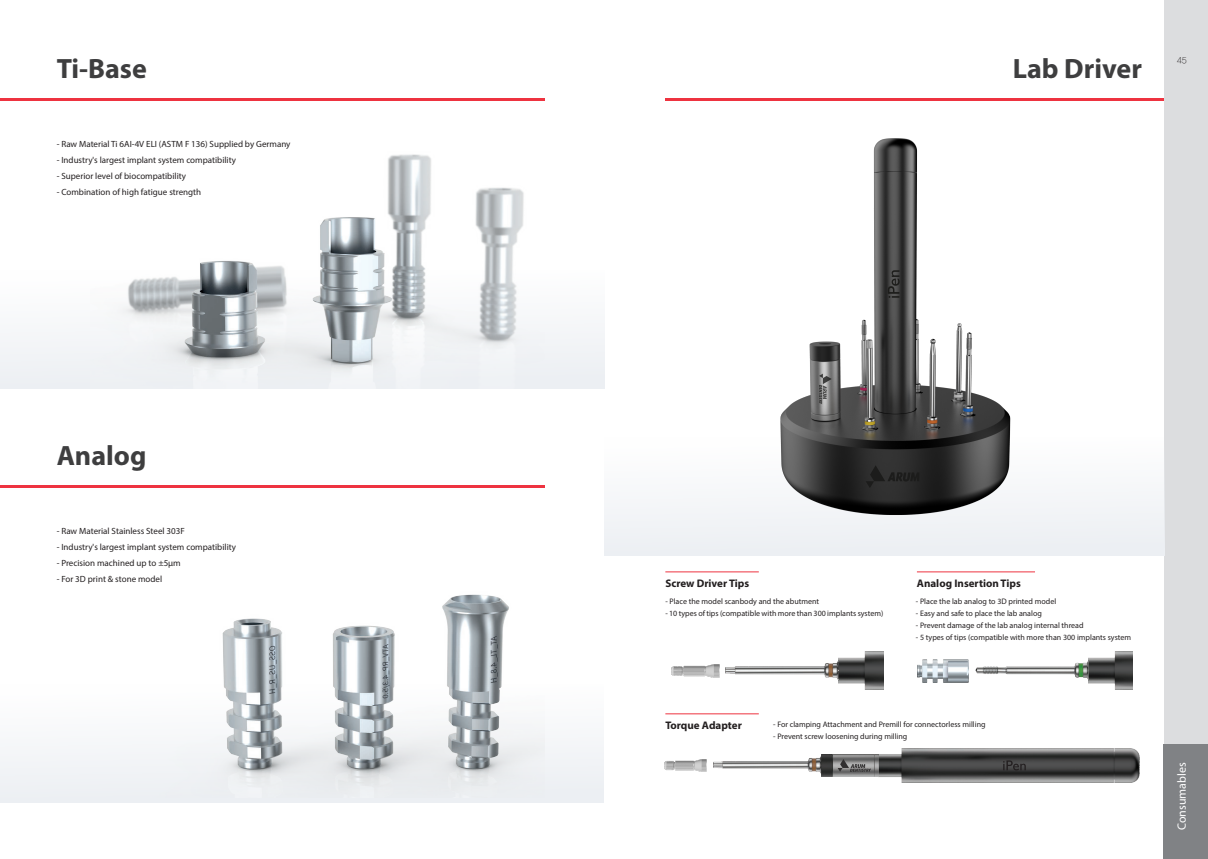
<style>
.page{position:relative;width:1208px;height:859px;background:#fff}
.page>*{position:absolute;margin:0;border:0;box-sizing:border-box;transform-origin:0 0}
.t1{font:700 28px "Myriad Pro";color:#3e3e3f}
.t2{font:12px "Myriad Pro";color:#fff}
.t3{font:700 11px "Myriad Pro";color:#231f20}
.t4{font:9px "Myriad Pro";color:#231f20}
.t5{font:9px "YDIYGO310";color:#353b40}
.t6{font:8px "Myriad Pro";color:#231f20}
</style>
<div class="page">
<div style="left:1164px;top:9px;width:44px;height:850px;background:#dcdddf"></div>
<div style="left:1163px;top:744px;width:45px;height:115px;background:#808285"></div>
<div style="left:0;top:270px;width:605px;height:118px;background:#f3f5f7"></div>
<hr style="left:0;top:98px;width:544px;height:3px;background:#ee3340">
<img style="left:128px;top:154px;width:396px;height:217px">
<div style="left:0;top:684px;width:604px;height:118px;background:#f5f6f8"></div>
<hr style="left:0;top:485px;width:544px;height:3px;background:#ee3340">
<img style="left:222px;top:594px;width:304px;height:204px">
<div style="left:604px;top:437px;width:560px;height:119px;background:#f3f4f7"></div>
<hr style="left:665px;top:98px;width:498px;height:3px;background:#ee3340">
<img style="left:780px;top:138px;width:231px;height:377px">
<img style="left:917px;top:659px;width:52px;height:23px">
<img style="left:671px;top:664px;width:48px;height:13px">
<img style="left:664px;top:760px;width:42px;height:11px">
<img style="left:838px;top:651px;width:45px;height:39px">
<img style="left:878px;top:748px;width:261px;height:34px">
<img style="left:1088px;top:651px;width:44px;height:39px">
<svg style="left:1003px;top:760px;width:22px;height:10px"></svg>
<img style="left:725px;top:662px;width:113px;height:17px">
<img style="left:713px;top:757px;width:108px;height:17px">
<img style="left:975px;top:662px;width:113px;height:17px">
<img style="left:821px;top:754px;width:57px;height:23px">
<svg style="left:837px;top:759px;width:34px;height:13px"></svg>
<hr style="left:665px;top:713px;width:94px;height:1px;background:#ee3340">
<hr style="left:665px;top:571px;width:94px;height:1px;background:#ee3340">
<hr style="left:917px;top:571px;width:118px;height:1px;background:#ee3340">
<p class="t1" style="left:57px;top:50px;width:92px">Ti-Base</p>
<p class="t4" style="left:57px;top:139px;width:235px">- Raw Material Ti 6AI-4V ELI (ASTM F 136) Supplied by Germany</p>
<p class="t4" style="left:57px;top:155px;width:181px">- Industry's largest implant system compatibility</p>
<p class="t4" style="left:57px;top:171px;width:131px">- Superior level of biocompatibility</p>
<p class="t4" style="left:57px;top:187px;width:146px">- Combination of high fatigue strength</p>
<p class="t1" style="left:57px;top:437px;width:91px">Analog</p>
<p class="t4" style="left:57px;top:526px;width:130px">- Raw Material Stainless Steel 303F</p>
<p class="t4" style="left:57px;top:542px;width:181px">- Industry's largest implant system compatibility</p>
<p class="t4" style="left:57px;top:558px;width:126px">- Precision machined up to ±5μm</p>
<p class="t4" style="left:57px;top:574px;width:107px">- For 3D print &amp; stone model</p>
<p class="t1" style="left:1012px;top:50px;width:131px">Lab Driver</p>
<p class="t5" style="left:1176px;top:55px;width:12px">45</p>
<p class="t3" style="left:665px;top:576px;width:85px">Screw Driver Tips</p>
<p class="t3" style="left:917px;top:576px;width:105px">Analog Insertion Tips</p>
<p class="t6" style="left:665px;top:596px;width:155px">- Place the model scanbody and the abutment</p>
<p class="t6" style="left:665px;top:608px;width:219px">- 10 types of tips (compatible with more than 300 implants system)</p>
<p class="t6" style="left:916px;top:596px;width:142px">- Place the lab analog to 3D printed model</p>
<p class="t6" style="left:916px;top:608px;width:127px">- Easy and safe to place the lab analog</p>
<p class="t6" style="left:916px;top:620px;width:169px">- Prevent damage of the lab analog internal thread</p>
<p class="t6" style="left:916px;top:632px;width:217px">- 5 types of tips (compatible with more than 300 implants system</p>
<p class="t3" style="left:665px;top:718px;width:78px">Torque Adapter</p>
<p class="t6" style="left:773px;top:719px;width:214px">- For clamping Attachment and Premill for connectorless milling</p>
<p class="t6" style="left:773px;top:731px;width:136px">- Prevent screw loosening during milling</p>
<h2 class="t2" style="left:1174px;top:830px;width:69px;rotate:-90deg">Consumables</h2>
</div>
